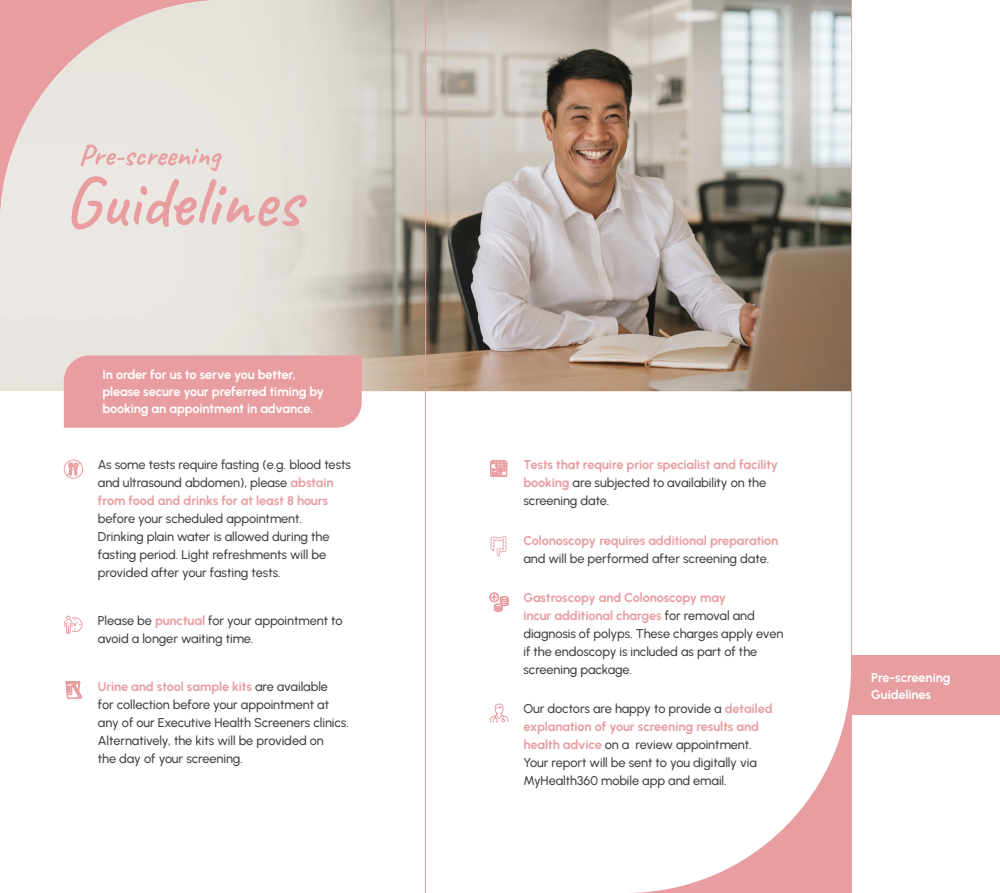
<style>
.page{position:relative;width:1000px;height:893px;background:#fff}
.page>*{position:absolute;margin:0;border:0;box-sizing:border-box;transform-origin:0 0}
.t1{font:600 72px "Caveat";color:#e89ea1}
.t2{font:700 30px "Caveat";color:#e89ea1}
.t3{font:500 12.75px/18px "Urbanist";letter-spacing:-.005em;color:#414042}
.t4{font:700 12.75px/18px "Urbanist";letter-spacing:-.01em;color:#e89ea1}
.t5{font:700 12.75px/17.2px "Urbanist";letter-spacing:-.01em;color:#fff}
.s1{font-weight:700;color:#e89ea1}
.s2{font-weight:500;color:#414042}
</style>
<div class="page">
<svg style="left:63px;top:391px;width:787px;height:502px"></svg>
<img style="left:0;top:0;width:850px;height:391px">
<hr style="left:425px;top:0;width:1px;height:893px;background:#e89ea1">
<div style="left:64px;top:355px;width:297px;height:73px;background:#e89ea1"></div>
<svg style="left:66px;top:682px;width:16px;height:17px"></svg>
<svg style="left:64px;top:615px;width:19px;height:19px"></svg>
<div style="left:64px;top:460px;width:19px;height:19px;border:1px solid #e89ea1;border-radius:50%"></div>
<svg style="left:65px;top:461px;width:16px;height:29px"></svg>
<svg style="left:490px;top:536px;width:16px;height:20px"></svg>
<svg style="left:489px;top:701px;width:20px;height:22px"></svg>
<svg style="left:490px;top:460px;width:17px;height:16px"></svg>
<svg style="left:489px;top:593px;width:19px;height:19px"></svg>
<div style="left:850px;top:655px;width:149px;height:59px;background:#e89ea1"></div>
<h2 class="t2" style="left:79px;top:136px;width:143px">Pre-screening</h2>
<h1 class="t1" style="left:64px;top:156px;width:238px">Guidelines</h1>
<p class="t5" style="left:102px;top:365px;width:223px">In order for us to serve you better, please secure your preferred timing by booking an appointment in advance.</p>
<p class="t3" style="left:98px;top:455px;width:255px">As some tests require fasting (e.g. blood tests and ultrasound abdomen), please <span class="s1">abstain from food and drinks for at least 8 hours</span></p>
<p class="t3" style="left:98px;top:509px;width:233px">before your scheduled appointment.<br>Drinking plain water is allowed during the fasting period. Light refreshments will be provided after your fasting tests.</p>
<p class="t3" style="left:98px;top:611px;width:246px">Please be <span class="s1">punctual</span> for your appointment to avoid a longer waiting time.</p>
<p class="t3" style="left:98px;top:677px;width:252px"><span class="s1">Urine and stool sample kits</span> are available<br>for collection before your appointment at any of our Executive Health Screeners clinics.<br>Alternatively, the kits will be provided on<br>the day of your screening.</p>
<p class="t4" style="left:523px;top:455px;width:256px">Tests that require prior specialist and facility booking <span class="s2">are subjected to availability on the screening date.</span></p>
<p class="t4" style="left:523px;top:531px;width:256px">Colonoscopy requires additional preparation</p>
<p class="t3" style="left:523px;top:549px;width:247px">and will be performed after screening date.</p>
<p class="t3" style="left:523px;top:588px;width:261px"><span class="s1">Gastroscopy and Colonoscopy may<br>incur additional charges</span> for removal and diagnosis of polyps. These charges apply even if the endoscopy is included as part of the screening package.</p>
<p class="t3" style="left:523px;top:699px;width:251px">Our doctors are happy to provide a <span class="s1">detailed explanation of your screening results and health advice</span> on a review appointment.<br>Your report will be sent to you digitally via MyHealth360 mobile app and email.</p>
<p class="t5" style="left:871px;top:669px;width:81px;line-height:16.5px">Pre-screening<br>Guidelines</p>
</div>
